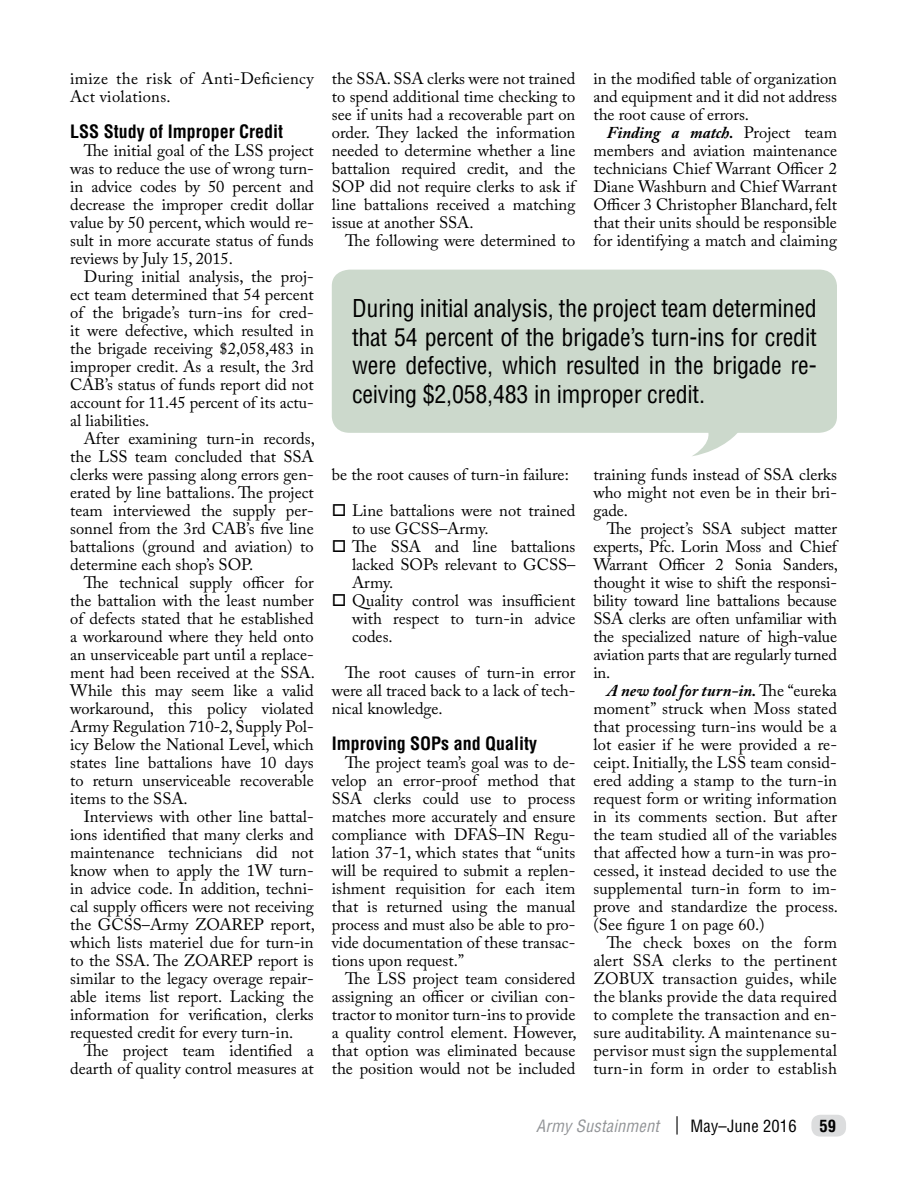
<style>
.page{position:relative;width:918px;height:1188px;background:#fff}
.page>*{position:absolute;margin:0;border:0;box-sizing:border-box;transform-origin:0 0}
.t1{font:condensed 24px/28.5px "Helvetica LT Std";letter-spacing:-.01em;color:#000;text-align:justify}
.t2{font:700 condensed 18px "Helvetica LT Std";color:#000}
.t3{font:16.5px/18px "Adobe Caslon Pro";color:#000;text-align:justify}
.t4{font:16.5px/18px "Adobe Caslon Pro";letter-spacing:.02em;color:#000}
.t5{font:italic condensed 16.5px "Helvetica LT Std";letter-spacing:.01em;color:#939598}
.t6{font:condensed 16.5px "Helvetica LT Std";letter-spacing:.01em;color:#000}
.t7{font:700 condensed 16.5px "Helvetica LT Std";color:#000}
.s1{font-weight:700;font-style:italic}
</style>
<div class="page">
<div style="left:332px;top:270px;width:505px;height:163px;background:#ccd9cc;border-radius:17px"></div>
<svg style="left:692px;top:433px;width:45px;height:23px"></svg>
<svg style="left:676px;top:1116px;width:2px;height:19px"></svg>
<div style="left:811px;top:1115px;width:35px;height:22px;background:#dcddde;border-radius:9px"></div>
<p class="t4" style="left:70px;top:69px;width:245px">imize the risk of Anti-Deficiency<br>Act violations.</p>
<p class="t2" style="left:70px;top:120px;width:215px">LSS Study of Improper Credit</p>
<p class="t3" style="left:70px;top:141px;width:245px;text-indent:13px">The initial goal of the LSS project was to reduce the use of wrong turn&shy;in advice codes by 50 percent and decrease the improper credit dollar value by 50 percent, which would re&shy;sult in more accurate status of funds reviews by July 15, 2015.</p>
<p class="t3" style="left:70px;top:267px;width:245px;text-indent:13px">During initial analysis, the proj&shy;ect team determined that 54 percent of the brigade’s turn-ins for cred&shy;it were defective, which resulted in the brigade receiving $2,058,483 in improper credit. As a result, the 3rd CAB’s status of funds report did not account for 11.45 percent of its actu&shy;al liabilities.</p>
<p class="t3" style="left:70px;top:429px;width:246px;text-indent:13px">After examining turn-in records, the LSS team concluded that SSA clerks were passing along errors gen&shy;erated by line battalions. The project team interviewed the supply per&shy;sonnel from the 3rd CAB’s five line battalions (ground and aviation) to determine each shop’s SOP.</p>
<p class="t3" style="left:70px;top:573px;width:246px;text-indent:13px">The technical supply officer for the battalion with the least number of defects stated that he established a workaround where they held onto an unserviceable part until a replace&shy;ment had been received at the SSA.<br>While this may seem like a valid workaround, this policy violated Army Regulation 710-2, Supply Pol&shy;icy Below the National Level, which states line battalions have 10 days to return unserviceable recoverable items to the SSA.</p>
<p class="t3" style="left:70px;top:807px;width:246px;text-indent:13px">Interviews with other line battal&shy;ions identified that many clerks and maintenance technicians did not know when to apply the 1W turn&shy;in advice code. In addition, techni&shy;cal supply officers were not receiving the GCSS–Army ZOAREP report, which lists materiel due for turn-in to the SSA. The ZOAREP report is similar to the legacy overage repair&shy;able items list report. Lacking the information for verification, clerks requested credit for every turn-in.</p>
<p class="t3" style="left:70px;top:1042px;width:245px;text-align:right">The project team identified a dearth of quality control measures at</p>
<p class="t3" style="left:332px;top:70px;width:245px">the SSA. SSA clerks were not trained to spend additional time checking to see if units had a recoverable part on order. They lacked the information needed to determine whether a line battalion required credit, and the SOP did not require clerks to ask if line battalions received a matching issue at another SSA.</p>
<p class="t3" style="left:345px;top:232px;width:232px">The following were determined to</p>
<p class="t3" style="left:593px;top:69px;width:245px">in the modified table of organization and equipment and it did not address the root cause of errors.</p>
<p class="t3" style="left:593px;top:123px;width:245px;text-indent:13px"><span class="s1">Finding a match.</span> Project team members and aviation maintenance technicians Chief Warrant Officer 2<br>Diane Washburn and Chief Warrant Officer 3 Christopher Blanchard, felt that their units should be responsible for identifying a match and claiming</p>
<h1 class="t1" style="left:352px;top:294px;width:466px">During initial analysis, the project team determined that 54 percent of the brigade’s turn-ins for credit were defective, which resulted in the brigade re&shy;ceiving $2,058,483 in improper credit.</h1>
<p class="t3" style="left:352px;top:457px;width:225px;line-height:36px;text-indent:-20px">be the root causes of turn-in failure:<br>Line battalions were not trained</p>
<p class="t3" style="left:352px;top:520px;width:225px;text-align:left">to use GCSS–Army.<br>The SSA and line battalions lacked SOPs relevant to GCSS–<br>Army.<br>Quality control was insufficient with respect to turn-in advice codes.</p>
<p class="t3" style="left:332px;top:664px;width:245px;text-indent:13px">The root causes of turn-in error were all traced back to a lack of tech&shy;nical knowledge.</p>
<p class="t2" style="left:332px;top:732px;width:207px">Improving SOPs and Quality</p>
<p class="t3" style="left:332px;top:753px;width:245px;text-indent:13px">The project team’s goal was to de&shy;velop an error-proof method that SSA clerks could use to process matches more accurately and ensure compliance with DFAS–IN Regu&shy;lation 37-1, which states that “units will be required to submit a replen&shy;ishment requisition for each item that is returned using the manual process and must also be able to pro&shy;vide documentation of these transac&shy;tions upon request.”</p>
<p class="t3" style="left:332px;top:969px;width:246px;text-indent:13px">The LSS project team considered assigning an officer or civilian con&shy;tractor to monitor turn-ins to provide a quality control element. However, that option was eliminated because the position would not be included</p>
<p class="t3" style="left:593px;top:465px;width:245px">training funds instead of SSA clerks who might not even be in their bri&shy;gade.</p>
<p class="t3" style="left:593px;top:519px;width:246px;text-indent:13px">The project’s SSA subject matter experts, Pfc. Lorin Moss and Chief Warrant Officer 2 Sonia Sanders, thought it wise to shift the responsi&shy;bility toward line battalions because SSA clerks are often unfamiliar with the specialized nature of high-value aviation parts that are regularly turned in.</p>
<p class="t3" style="left:593px;top:681px;width:246px;text-indent:14px"><span class="s1">A new tool for turn-in.</span> The “eureka moment” struck when Moss stated that processing turn-ins would be a lot easier if he were provided a re&shy;ceipt. Initially, the LSS team consid&shy;ered adding a stamp to the turn-in request form or writing information in its comments section. But after the team studied all of the variables that affected how a turn-in was pro&shy;cessed, it instead decided to use the supplemental turn-in form to im&shy;prove and standardize the process. (See figure 1 on page 60.)</p>
<p class="t3" style="left:593px;top:934px;width:245px;text-indent:13px">The check boxes on the form alert SSA clerks to the pertinent ZOBUX transaction guides, while the blanks provide the data required to complete the transaction and en&shy;sure auditability. A maintenance su&shy;pervisor must sign the supplemental turn-in form in order to establish</p>
<p class="t5" style="left:536px;top:1115px;width:125px">Army Sustainment</p>
<p class="t6" style="left:691px;top:1115px;width:107px">May–June 2016</p>
<p class="t7" style="left:820px;top:1115px;width:18px">59</p>
</div>
